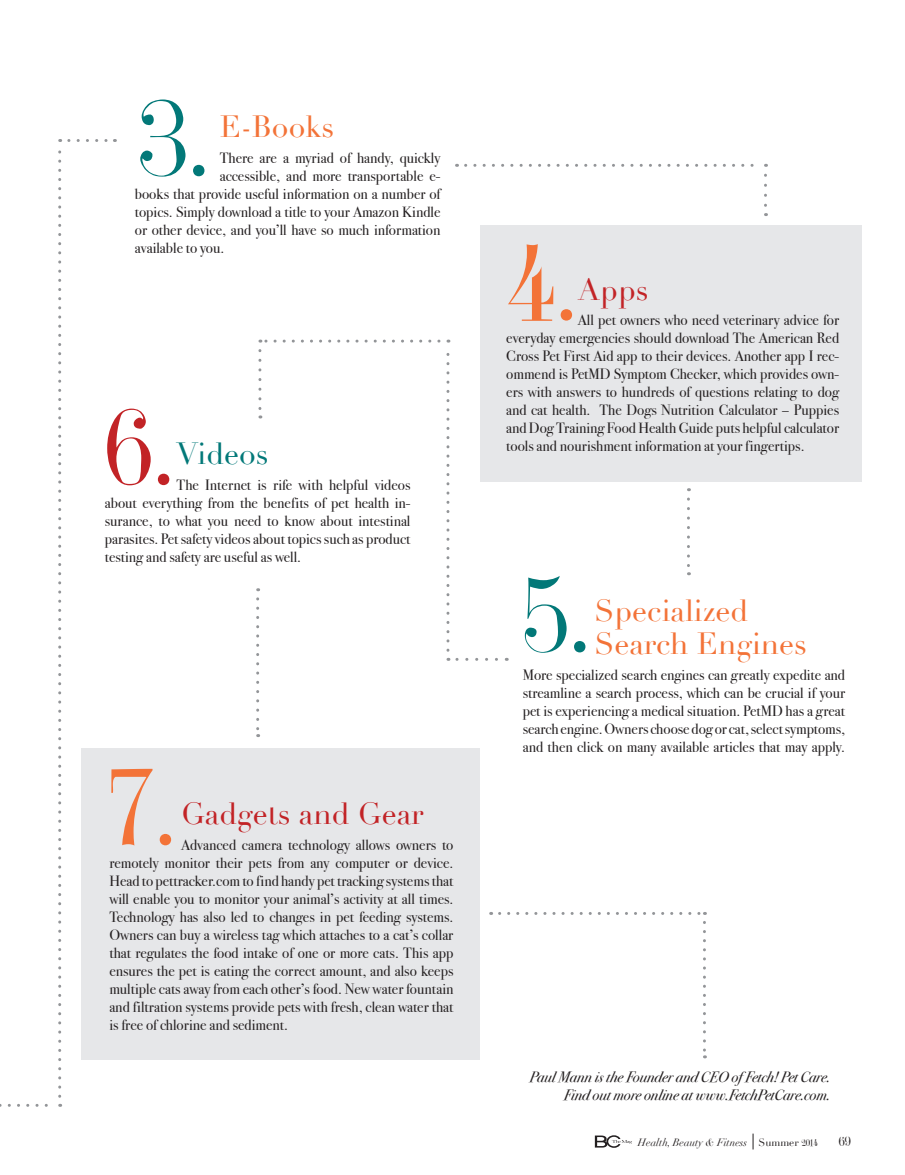
<style>
.page{position:relative;width:905px;height:1175px;background:#fff}
.page>*{position:absolute;margin:0;border:0;box-sizing:border-box;transform-origin:0 0}
.t1{font:116.25px "Dubiel Plain";color:#027878}
.t2{font:116.25px "Dubiel Plain";color:#f37338}
.t3{font:116.25px "Dubiel Plain";color:#c22326}
.t4{font:30px "Didot";color:#f37338}
.t5{font:30px "Didot";color:#c22326}
.t6{font:30px "Didot";color:#027878}
.t7{font:15px/18px "Bodoni Svty Two ITCTT Book";color:#231f20;text-align:justify}
.t8{font:15px/18px "Bodoni Svty Two ITCTT Book Ita";color:#231f20;text-align:right}
.t9{font:15px "Dubiel Plain";color:#231f20}
.t10{font:italic 10.5px "Didot";color:#231f20}
.t11{font:10.5px "Didot";color:#231f20}
.s1{font-family:"Dubiel Plain"}
</style>
<div class="page">
<svg style="left:752px;top:1133px;width:1px;height:16px"></svg>
<svg style="left:595px;top:1135px;width:37px;height:12px"></svg>
<div style="left:480px;top:225px;width:381px;height:256px;background:#e6e7e9"></div>
<div style="left:81px;top:748px;width:399px;height:311px;background:#e6e7e9"></div>
<svg style="left:0;top:1103px;width:61px;height:3px"></svg>
<svg style="left:58px;top:139px;width:3px;height:957px"></svg>
<svg style="left:69px;top:139px;width:46px;height:3px"></svg>
<svg style="left:465px;top:164px;width:301px;height:3px"></svg>
<svg style="left:764px;top:175px;width:3px;height:41px"></svg>
<svg style="left:499px;top:912px;width:206px;height:3px"></svg>
<svg style="left:703px;top:922px;width:3px;height:136px"></svg>
<svg style="left:448px;top:658px;width:48px;height:3px"></svg>
<svg style="left:446px;top:339px;width:3px;height:311px"></svg>
<svg style="left:260px;top:339px;width:179px;height:3px"></svg>
<svg style="left:258px;top:350px;width:3px;height:68px"></svg>
<svg style="left:256px;top:599px;width:3px;height:138px"></svg>
<svg style="left:687px;top:499px;width:3px;height:76px"></svg>
<p class="t1" style="left:138px;top:79px;width:72px">3.</p>
<p class="t4" style="left:220px;top:109px;width:116px">E-Books</p>
<p class="t7" style="left:220px;top:149px;width:222px">There are a myriad of handy, quickly</p>
<p class="t7" style="left:220px;top:167px;width:222px">accessible, and more transportable e-</p>
<p class="t7" style="left:135px;top:185px;width:307px">books that provide useful information on a number of</p>
<p class="t7" style="left:135px;top:203px;width:307px">topics. Simply download a title to your Amazon Kindle</p>
<p class="t7" style="left:135px;top:221px;width:307px">or other device, and you’ll have so much information</p>
<p class="t7" style="left:135px;top:239px;width:91px">available to you.</p>
<p class="t3" style="left:105px;top:387px;width:70px">6.</p>
<p class="t6" style="left:176px;top:436px;width:94px">Videos</p>
<p class="t7" style="left:105px;top:476px;width:307px;text-indent:72px">The Internet is rife with helpful videos about everything from the benefits of pet health in&shy;surance, to what you need to know about intestinal parasites. Pet safety videos about topics such as product testing and safety are useful as well.</p>
<p class="t2" style="left:109px;top:747px;width:68px">7.</p>
<p class="t5" style="left:181px;top:796px;width:244px">Gadgets and Gear</p>
<p class="t7" style="left:109px;top:836px;width:345px;text-indent:72px">Advanced camera technology allows owners to remotely monitor their pets from any computer or device.<br>Head to pettracker.com to find handy pet tracking systems that will enable you to monitor your animal’s activity at all times.<br>Technology has also led to changes in pet feeding systems.<br>Owners can buy a wireless tag which attaches to a cat’s collar that regulates the food intake of one or more cats. This app ensures the pet is eating the correct amount, and also keeps multiple cats away from each other’s food. New water fountain and filtration systems provide pets with fresh, clean water that is free of chlorine and sediment.</p>
<p class="t2" style="left:506px;top:223px;width:72px">4.</p>
<p class="t5" style="left:578px;top:271px;width:72px">Apps</p>
<p class="t7" style="left:506px;top:311px;width:334px;text-indent:72px">All pet owners who need veterinary advice for everyday emergencies should download The American Red Cross Pet First Aid app to their devices. Another app I rec&shy;ommend is PetMD Symptom Checker, which provides own&shy;ers with answers to hundreds of questions relating to dog and cat health. The Dogs Nutrition Calculator – Puppies and Dog Training Food Health Guide puts helpful calculator tools and nourishment information at your fingertips.</p>
<p class="t1" style="left:522px;top:555px;width:69px">5.</p>
<p class="t4" style="left:594px;top:592px;width:155px">Specialized</p>
<p class="t4" style="left:594px;top:625px;width:214px">Search Engines</p>
<p class="t7" style="left:522px;top:665px;width:324px">More specialized search engines can greatly expedite and streamline a search process, which can be crucial if your pet is experiencing a medical situation. PetMD has a great search engine. Owners choose dog or cat, select symptoms, and then click on many available articles that may apply.</p>
<p class="t8" style="left:529px;top:1067px;width:302px">Paul Mann is the Founder and CEO of Fetch! Pet Care.<br>Find out more online at www.FetchPetCare.com.</p>
<p class="t10" style="left:637px;top:1135px;width:111px">Health, Beauty &amp; Fitness</p>
<p class="t11" style="left:758px;top:1135px;width:61px">Summer <span class="s1">2014</span></p>
<p class="t9" style="left:838px;top:1133px;width:14px">69</p>
</div>
